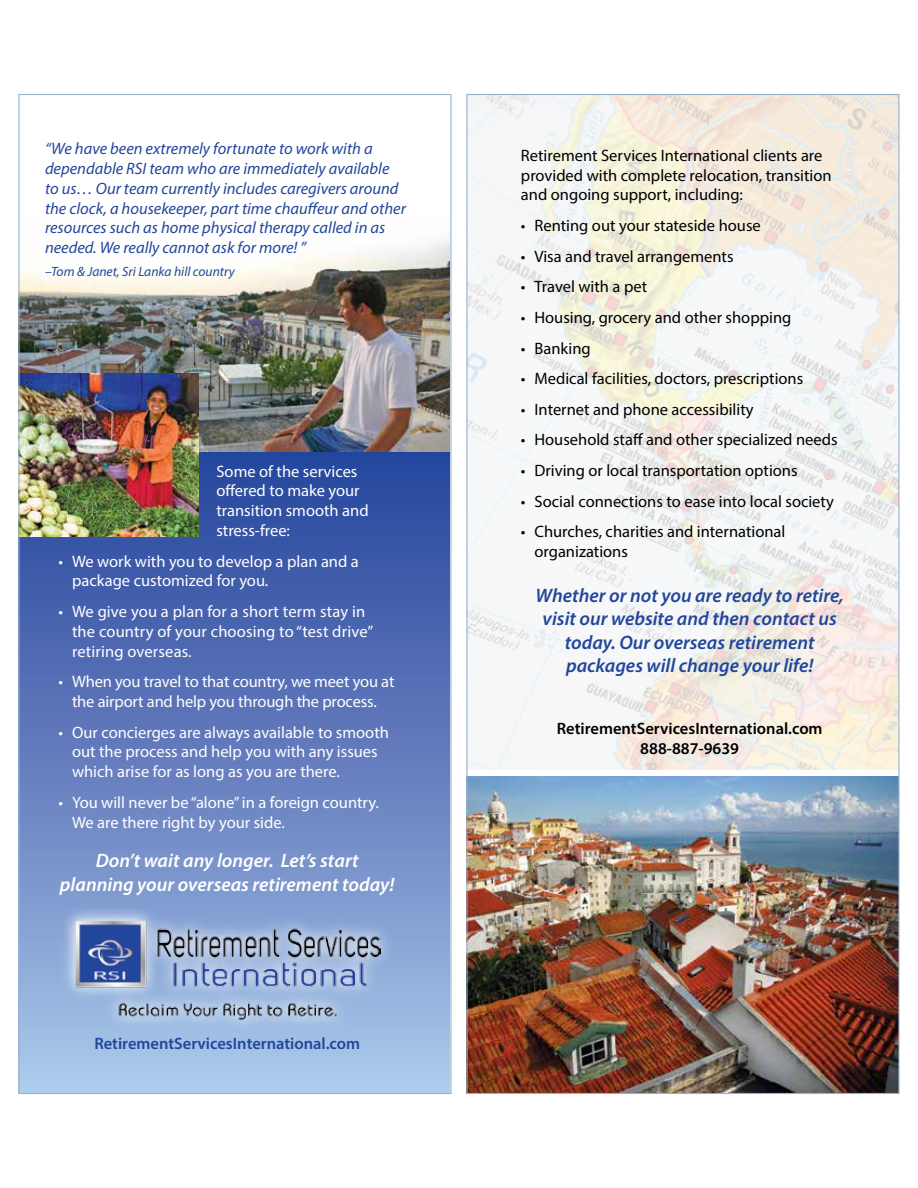
<style>
.page{position:relative;width:918px;height:1188px;background:#fff}
.page>*{position:absolute;margin:0;border:0;box-sizing:border-box;transform-origin:0 0}
.t1{font:italic 600 19.5px/23.4px "Myriad Pro";color:#22469d;text-align:center}
.t2{font:italic 600 19.5px/23.4px "Myriad Pro";color:#fff;text-align:center}
.t3{font:16.5px/19.8px "Myriad Pro";color:#fff}
.t4{font:16.5px/19.8px "Myriad Pro";color:#000}
.t5{font:italic 16.5px/19.8px "Myriad Pro";color:#22469d}
.t6{font:600 16.5px/19.8px "Myriad Pro";color:#000;text-align:center}
.t7{font:600 16.5px "Myriad Pro";color:#22469d}
.t8{font:italic 13.5px "Myriad Pro";color:#22469d}
</style>
<div class="page">
<img style="left:468px;top:96px;width:430px;height:674px">
<img style="left:468px;top:776px;width:430px;height:316px">
<img style="left:20px;top:238px;width:430px;height:214px">
<div style="left:18px;top:452px;width:432px;height:642px;background:linear-gradient(to bottom,#254199,#aac6e9)"></div>
<img style="left:20px;top:374px;width:178px;height:162px">
<svg style="left:61px;top:906px;width:333px;height:127px;background:#94b0db"></svg>
<img style="left:74px;top:919px;width:306px;height:102px">
<p class="t5" style="left:45px;top:138px;width:362px">“We have been extremely fortunate to work with a dependable RSI team who are immediately available to us… Our team currently includes caregivers around the clock, a housekeeper, part time chauffeur and other resources such as home physical therapy called in as needed. We really cannot ask for more! ”</p>
<p class="t8" style="left:45px;top:263px;width:191px">–Tom &amp; Janet, Sri Lanka hill country</p>
<p class="t3" style="left:216px;top:461px;width:154px">Some of the services offered to make your transition smooth and stress-free:</p>
<p class="t3" style="left:72px;top:551px;width:288px;text-indent:-13px">• We work with you to develop a plan and a package customized for you.</p>
<p class="t3" style="left:72px;top:601px;width:303px;text-indent:-13px">• We give you a plan for a short term stay in the country of your choosing to “test drive” retiring overseas.</p>
<p class="t3" style="left:59px;top:672px;width:337px;text-align:center">• When you travel to that country, we meet you at the airport and help you through the process.</p>
<p class="t3" style="left:72px;top:722px;width:318px;text-indent:-13px">• Our concierges are always available to smooth out the process and help you with any issues which arise for as long as you are there.</p>
<p class="t3" style="left:72px;top:792px;width:308px;text-indent:-13px">• You will never be “alone”in a foreign country.<br>We are there right by your side.</p>
<p class="t2" style="left:60px;top:849px;width:336px">Don’t wait any longer. Let’s start planning your overseas retirement today!</p>
<p class="t7" style="left:94px;top:1033px;width:267px">RetirementServicesInternational.com</p>
<p class="t4" style="left:521px;top:145px;width:312px">Retirement Services International clients are provided with complete relocation, transition and ongoing support, including:</p>
<p class="t4" style="left:521px;top:215px;width:241px">• Renting out your stateside house</p>
<p class="t4" style="left:521px;top:246px;width:214px">• Visa and travel arrangements</p>
<p class="t4" style="left:521px;top:277px;width:128px">• Travel with a pet</p>
<p class="t4" style="left:521px;top:307px;width:272px">• Housing, grocery and other shopping</p>
<p class="t4" style="left:521px;top:338px;width:71px">• Banking</p>
<p class="t4" style="left:521px;top:368px;width:284px">• Medical facilities, doctors, prescriptions</p>
<p class="t4" style="left:521px;top:399px;width:234px">• Internet and phone accessibility</p>
<p class="t4" style="left:521px;top:430px;width:318px">• Household staff and other specialized needs</p>
<p class="t4" style="left:521px;top:460px;width:278px">• Driving or local transportation options</p>
<p class="t4" style="left:521px;top:491px;width:314px">• Social connections to ease into local society</p>
<p class="t4" style="left:534px;top:521px;width:252px;text-indent:-13px">• Churches, charities and international organizations</p>
<p class="t1" style="left:536px;top:583px;width:310px">Whether or not you are ready to retire, visit our website and then contact us today. Our overseas retirement packages will change your life!</p>
<p class="t6" style="left:557px;top:718px;width:267px">RetirementServicesInternational.com<br>888-887-9639</p>
</div>
